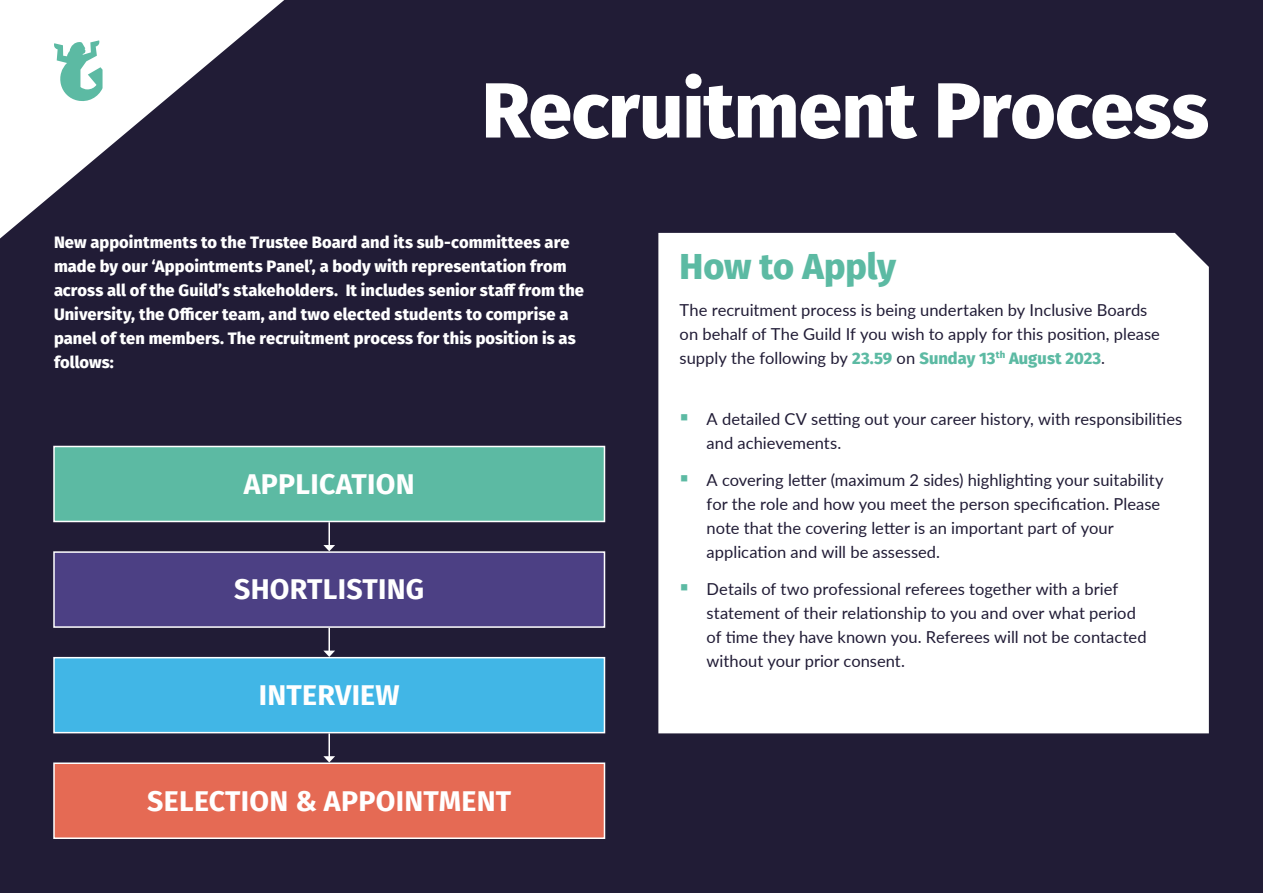
<style>
.page{position:relative;width:1263px;height:893px;background:#211c36}
.page>*{position:absolute;margin:0;border:0;box-sizing:border-box;transform-origin:0 0}
.t1{font:800 78px "Fira Sans";letter-spacing:-.01em;color:#fff}
.t2{font:800 36px "Fira Sans";color:#5cbaa3}
.t3{font:700 28.5px "Fira Sans";letter-spacing:.01em;color:#fff}
.t4{font:16.5px/24px "Lato";color:#211c36}
.t5{font:800 16.5px/24px "Fira Sans";letter-spacing:.005em;color:#fff}
.s1{font-family:"Fira Sans";font-weight:800;color:#5cbaa3}
</style>
<div class="page">
<svg style="left:0;top:0;width:284px;height:239px"></svg>
<svg style="left:53px;top:40px;width:50px;height:63px;background:#aadbcf"></svg>
<div style="left:658px;top:233px;width:551px;height:500px;background:#fff"></div>
<div style="left:54px;top:446px;width:550px;height:75px;background:#5cbaa3"></div>
<div style="left:53px;top:446px;width:552px;height:76px;border:2px solid #fff"></div>
<div style="left:54px;top:552px;width:550px;height:75px;background:#4c4084"></div>
<div style="left:53px;top:551px;width:552px;height:77px;border:2px solid #fff"></div>
<div style="left:54px;top:658px;width:550px;height:75px;background:#41b6e6"></div>
<div style="left:53px;top:657px;width:552px;height:76px;border:2px solid #fff"></div>
<div style="left:54px;top:763px;width:550px;height:75px;background:#e56a54"></div>
<div style="left:53px;top:762px;width:552px;height:77px;border:2px solid #fff"></div>
<hr style="left:328px;top:522px;width:2px;height:24px;background:#fff">
<svg style="left:323px;top:545px;width:12px;height:6px"></svg>
<hr style="left:328px;top:628px;width:2px;height:23px;background:#fff">
<svg style="left:323px;top:651px;width:12px;height:6px"></svg>
<hr style="left:328px;top:733px;width:2px;height:24px;background:#fff">
<svg style="left:323px;top:756px;width:12px;height:6px"></svg>
<svg style="left:681px;top:415px;width:6px;height:6px"></svg>
<svg style="left:681px;top:475px;width:6px;height:7px"></svg>
<svg style="left:681px;top:584px;width:6px;height:6px"></svg>
<p class="t1" style="left:482px;top:43px;width:729px">Recruitment Process</p>
<p class="t5" style="left:54px;top:229px;width:532px">New appointments to the Trustee Board and its sub-committees are made by our ‘Appointments Panel’, a body with representation from across all of the Guild’s stakeholders. It includes senior staff from the University, the Officer team, and two elected students to comprise a panel of ten members. The recruitment process for this position is as follows:</p>
<p class="t3" style="left:244px;top:460px;width:172px">APPLICATION</p>
<p class="t3" style="left:234px;top:566px;width:192px">SHORTLISTING</p>
<p class="t3" style="left:259px;top:671px;width:142px">INTERVIEW</p>
<p class="t3" style="left:147px;top:777px;width:365px">SELECTION &amp; APPOINTMENT</p>
<p class="t2" style="left:680px;top:235px;width:218px">How to Apply</p>
<p class="t4" style="left:680px;top:297px;width:482px">The recruitment process is being undertaken by Inclusive Boards on behalf of The Guild If you wish to apply for this position, please supply the following by <span class="s1">23.59</span> on <span class="s1">Sunday 13</span><sup>th</sup> <span class="s1">August 2023</span>.</p>
<p class="t4" style="left:707px;top:407px;width:477px">A detailed CV setting out your career history, with responsibilities and achievements.</p>
<p class="t4" style="left:707px;top:467px;width:458px">A covering letter (maximum 2 sides) highlighting your suitability for the role and how you meet the person specification. Please note that the covering letter is an important part of your application and will be assessed.</p>
<p class="t4" style="left:707px;top:576px;width:441px">Details of two professional referees together with a brief statement of their relationship to you and over what period of time they have known you. Referees will not be contacted without your prior consent.</p>
</div>
